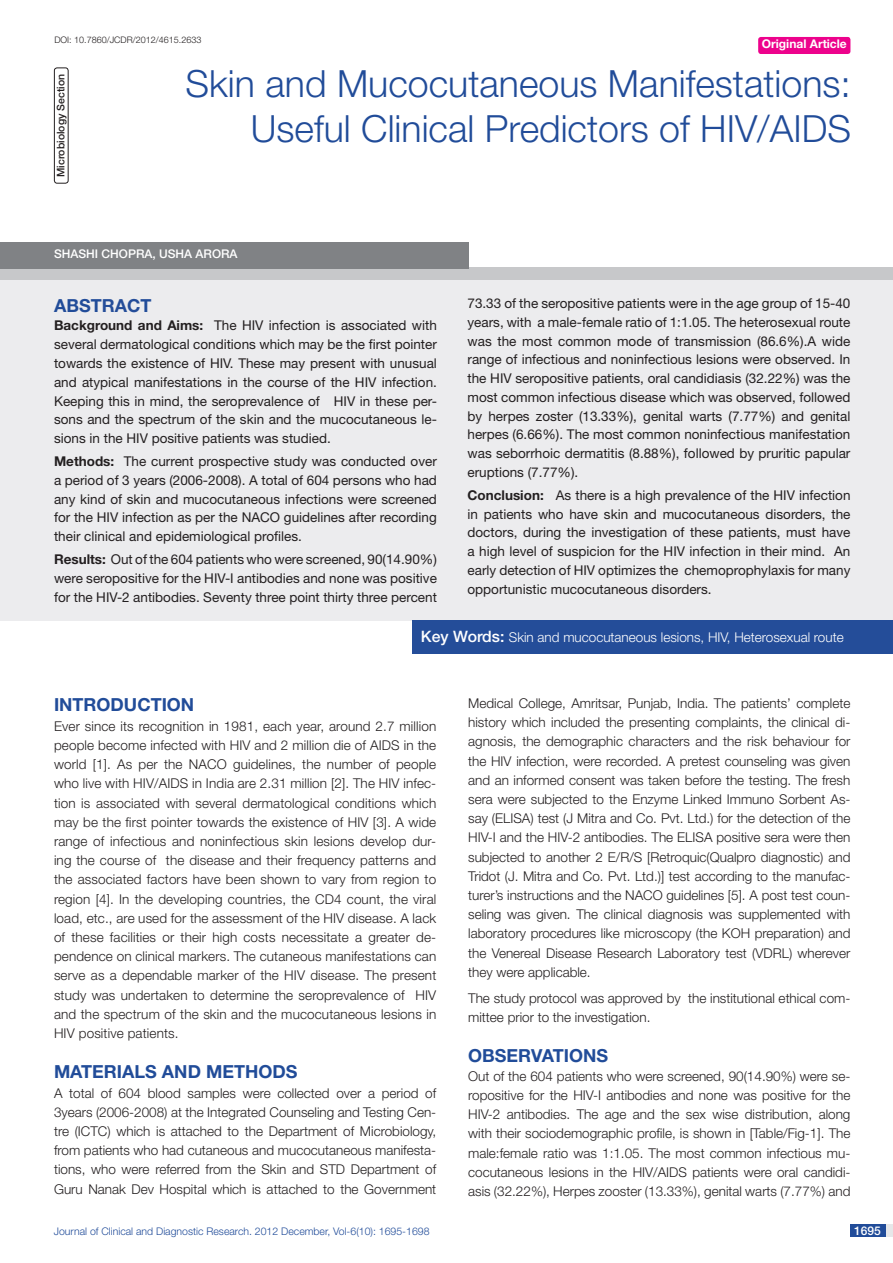
<style>
.page{position:relative;width:893px;height:1263px;background:#fff}
.page>*{position:absolute;margin:0;border:0;box-sizing:border-box;transform-origin:0 0}
.t1{font:300 37.5px/45px "Helvetica Neue";color:#214c99;text-align:right}
.Level_1{font:700 18px "Helvetica Neue";color:#214c99}
.Abstract_head{font:700 18px "Helvetica Neue";color:#214c99}
.Body_text{font:300 13.5px/19.2px "Helvetica Neue";color:#231f20;text-align:justify}
.Abstract_text{font:13.5px/18.8px "Helvetica Neue";color:#231f20;text-align:justify}
.t2{font:300 13.5px "Helvetica Neue";color:#fff}
.Author{font:500 12px "Helvetica Neue";color:#fff}
.t3{font:700 12px "Helvetica Neue";color:#fff}
.t4{font:300 10.5px "Helvetica Neue";color:#214c99}
.t5{font:500 10.5px "Helvetica Neue";color:#231f20}
.DOI{font:300 9px "Helvetica Neue";color:#231f20}
.s1{color:#244d99}
.s2{font-weight:700}
.s3{font-weight:500;font-size:15.75px}
</style>
<div class="page">
<div style="left:850px;top:1224px;width:43px;height:13px;background:#e6e7e9"></div>
<div style="left:850px;top:1224px;width:35px;height:13px;background:#214c99"></div>
<div style="left:0;top:271px;width:893px;height:350px;background:#ececee"></div>
<div style="left:0;top:268px;width:893px;height:12px;background:#c7c8ca"></div>
<div style="left:412px;top:620px;width:481px;height:34px;background:#244d99"></div>
<div style="left:0;top:242px;width:468px;height:27px;background:#808285"></div>
<div style="left:758px;top:37px;width:92px;height:17px;background:#ed028c;border-radius:3px"></div>
<div style="left:54px;top:67px;width:15px;height:117px;border:1px solid #231f20;border-radius:3px"></div>
<p class="DOI" style="left:54px;top:35px;width:148px">DOI: 10.7860/JCDR/2012/4615.2633</p>
<p class="t1" style="left:186px;top:60px;width:667px">Skin and Mucocutaneous Manifestations:<br>Useful Clinical Predictors of HIV/AIDS</p>
<p class="t3" style="left:762px;top:37px;width:87px">Original Article</p>
<p class="t5" style="left:54px;top:177px;width:104px;rotate:-90deg">MICROBIOLOGY SECTION</p>
<p class="Author" style="left:54px;top:247px;width:185px">SHASHI CHOPRA, USHA ARORA</p>
<p class="Abstract_head" style="left:54px;top:294px;width:99px">ABST<span class="s1">RAC</span>T</p>
<p class="Abstract_text" style="left:54px;top:316px;width:384px"><span class="s2">Background and Aims:</span> The HIV infection is associated with several dermatological conditions which may be the first pointer towards the existence of HIV. These may present with unusual and atypical manifestations in the course of the HIV infection.<br>Keeping this in mind, the seroprevalence of HIV in these per&shy;sons and the spectrum of the skin and the mucocutaneous le&shy;sions in the HIV positive patients was studied.</p>
<p class="Abstract_text" style="left:54px;top:452px;width:384px"><span class="s2">Methods:</span> The current prospective study was conducted over a period of 3 years (2006-2008). A total of 604 persons who had any kind of skin and mucocutaneous infections were screened for the HIV infection as per the NACO guidelines after recording their clinical and epidemiological profiles.</p>
<p class="Abstract_text" style="left:54px;top:550px;width:384px"><span class="s2">Results:</span> Out of the 604 patients who were screened, 90(14.90%) were seropositive for the HIV-I antibodies and none was positive for the HIV-2 antibodies. Seventy three point thirty three percent</p>
<p class="Abstract_text" style="left:468px;top:294px;width:384px">73.33 of the seropositive patients were in the age group of 15-40 years, with a male-female ratio of 1:1.05. The heterosexual route was the most common mode of transmission (86.6%).A wide range of infectious and noninfectious lesions were observed. In the HIV seropositive patients, oral candidiasis (32.22%) was the most common infectious disease which was observed, followed by herpes zoster (13.33%), genital warts (7.77%) and genital herpes (6.66%). The most common noninfectious manifestation was seborrhoic dermatitis (8.88%), followed by pruritic papular eruptions (7.77%).</p>
<p class="Abstract_text" style="left:468px;top:486px;width:384px"><span class="s2">Conclusion:</span> As there is a high prevalence of the HIV infection in patients who have skin and mucocutaneous disorders, the doctors, during the investigation of these patients, must have a high level of suspicion for the HIV infection in their mind. An early detection of HIV optimizes the chemoprophylaxis for many opportunistic mucocutaneous disorders.</p>
<p class="t2" style="left:421px;top:628px;width:424px"><span class="s3">KEY WORDS:</span> Skin and mucocutaneous lesions, HIV, Heterosexual route</p>
<p class="Level_1" style="left:54px;top:694px;width:142px">Introduction</p>
<p class="Body_text" style="left:54px;top:716px;width:384px">Ever since its recognition in 1981, each year, around 2.7 million people become infected with HIV and 2 million die of AIDS in the world [1]. As per the NACO guidelines, the number of people who live with HIV/AIDS in India are 2.31 million [2]. The HIV infec&shy;tion is associated with several dermatological conditions which may be the first pointer towards the existence of HIV [3]. A wide range of infectious and noninfectious skin lesions develop dur&shy;ing the course of the disease and their frequency patterns and the associated factors have been shown to vary from region to region [4]. In the developing countries, the CD4 count, the viral load, etc., are used for the assessment of the HIV disease. A lack of these facilities or their high costs necessitate a greater de&shy;pendence on clinical markers. The cutaneous manifestations can serve as a dependable marker of the HIV disease. The present study was undertaken to determine the seroprevalence of HIV and the spectrum of the skin and the mucocutaneous lesions in HIV positive patients.</p>
<p class="Level_1" style="left:54px;top:1061px;width:245px">MATERIALS AND METHODS</p>
<p class="Body_text" style="left:54px;top:1083px;width:384px">A total of 604 blood samples were collected over a period of 3years (2006-2008) at the Integrated Counseling and Testing Cen&shy;tre (ICTC) which is attached to the Department of Microbiology, from patients who had cutaneous and mucocutaneous manifesta&shy;tions, who were referred from the Skin and STD Department of Guru Nanak Dev Hospital which is attached to the Government</p>
<p class="Body_text" style="left:468px;top:693px;width:384px">Medical College, Amritsar, Punjab, India. The patients’ complete history which included the presenting complaints, the clinical di&shy;agnosis, the demographic characters and the risk behaviour for the HIV infection, were recorded. A pretest counseling was given and an informed consent was taken before the testing. The fresh sera were subjected to the Enzyme Linked Immuno Sorbent As&shy;say (ELISA) test (J Mitra and Co. Pvt. Ltd.) for the detection of the HIV-I and the HIV-2 antibodies. The ELISA positive sera were then subjected to another 2 E/R/S [Retroquic(Qualpro diagnostic) and Tridot (J. Mitra and Co. Pvt. Ltd.)] test according to the manufac&shy;turer’s instructions and the NACO guidelines [5]. A post test coun&shy;seling was given. The clinical diagnosis was supplemented with laboratory procedures like microscopy (the KOH preparation) and the Venereal Disease Research Laboratory test (VDRL) wherever they were applicable.</p>
<p class="Body_text" style="left:468px;top:988px;width:384px">The study protocol was approved by the institutional ethical com&shy;mittee prior to the investigation.</p>
<p class="Level_1" style="left:468px;top:1044px;width:14px">Obser</p>
<p class="Level_1" style="left:531px;top:1044px;width:76px">vations</p>
<p class="Body_text" style="left:468px;top:1066px;width:384px">Out of the 604 patients who were screened, 90(14.90%) were se&shy;ropositive for the HIV-I antibodies and none was positive for the HIV-2 antibodies. The age and the sex wise distribution, along with their sociodemographic profile, is shown in [Table/Fig-1]. The male:female ratio was 1:1.05. The most common infectious mu&shy;cocutaneous lesions in the HIV/AIDS patients were oral candidi&shy;asis (32.22%), Herpes zooster (13.33%), genital warts (7.77%) and</p>
<p class="t4" style="left:54px;top:1225px;width:377px">Journal of Clinical and Diagnostic Research. 2012 December, Vol-6(10): 1695-1698</p>
<p class="Author" style="left:854px;top:1223px;width:28px">1695</p>
</div>
